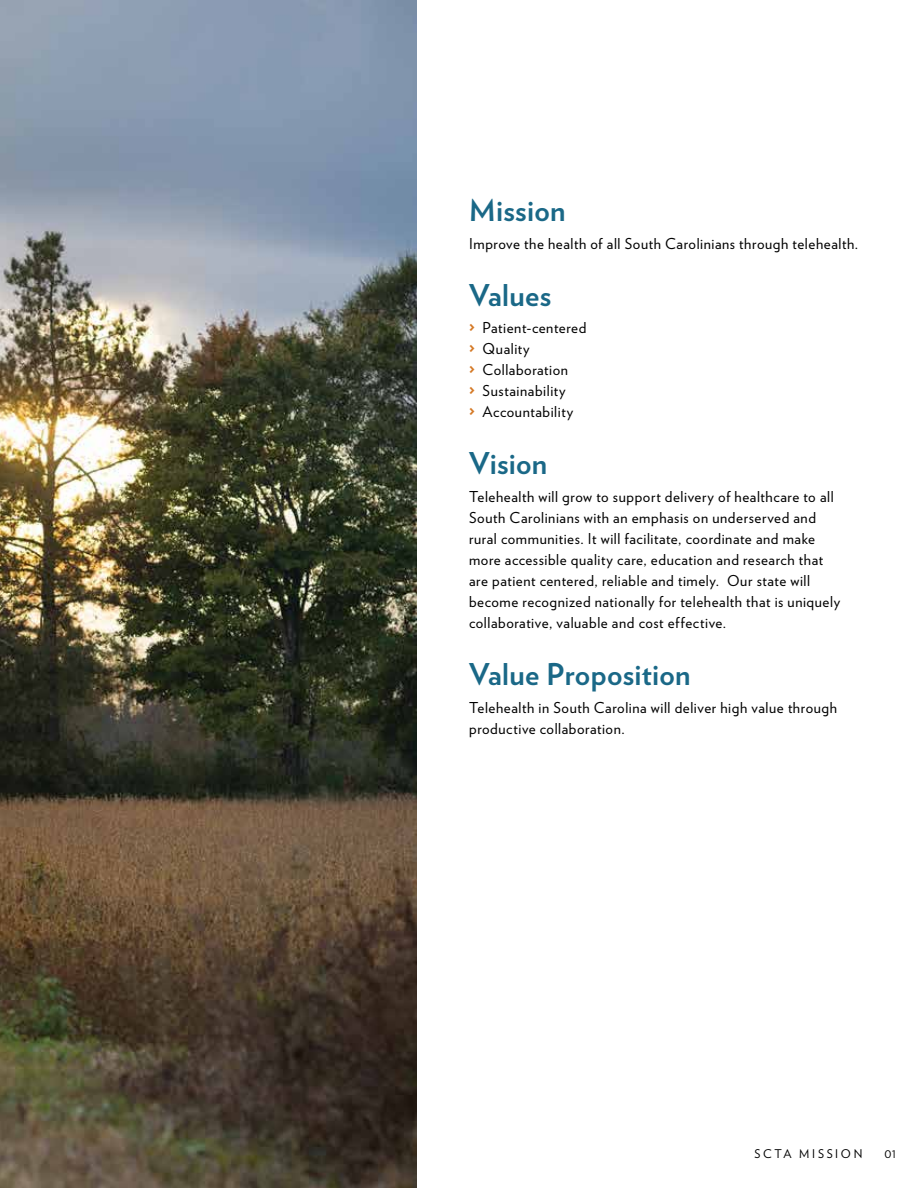
<style>
.page{position:relative;width:918px;height:1188px;background:#fff}
.page>*{position:absolute;margin:0;border:0;box-sizing:border-box;transform-origin:0 0}
.t1{font:700 30px "Verlag";letter-spacing:.01em;color:#1a6887}
.t2{font:15px/21px "Verlag";letter-spacing:.035em;color:#000}
.t3{font:12px "Verlag";letter-spacing:.22em;color:#000}
.t4{font:10.5px "Verlag";color:#000}
.s1{font-weight:900;color:#d57a27}
</style>
<div class="page">
<img style="left:0;top:0;width:417px;height:1188px">
<h1 class="t1" style="left:469px;top:187px;width:98px">Mission</h1>
<p class="t2" style="left:469px;top:232px;width:391px">Improve the health of all South Carolinians through telehealth.</p>
<h1 class="t1" style="left:469px;top:271px;width:84px">Values</h1>
<p class="t2" style="left:469px;top:317px;width:119px"><span class="s1">&gt;</span> Patient-centered <span class="s1">&gt;</span> Quality<br><span class="s1">&gt;</span> Collaboration<br><span class="s1">&gt;</span> Sustainability<br><span class="s1">&gt;</span> Accountability</p>
<h1 class="t1" style="left:469px;top:440px;width:80px">Vision</h1>
<p class="t2" style="left:469px;top:486px;width:373px">Telehealth will grow to support delivery of healthcare to all South Carolinians with an emphasis on underserved and rural communities. It will facilitate, coordinate and make more accessible quality care, education and research that are patient centered, reliable and timely. Our state will become recognized nationally for telehealth that is uniquely collaborative, valuable and cost effective.</p>
<h1 class="t1" style="left:469px;top:651px;width:223px">Value Proposition</h1>
<p class="t2" style="left:469px;top:696px;width:370px">Telehealth in South Carolina will deliver high value through productive collaboration.</p>
<p class="t3" style="left:754px;top:1145px;width:110px">SCTA MISSION</p>
<p class="t4" style="left:885px;top:1146px;width:13px">01</p>
</div>
